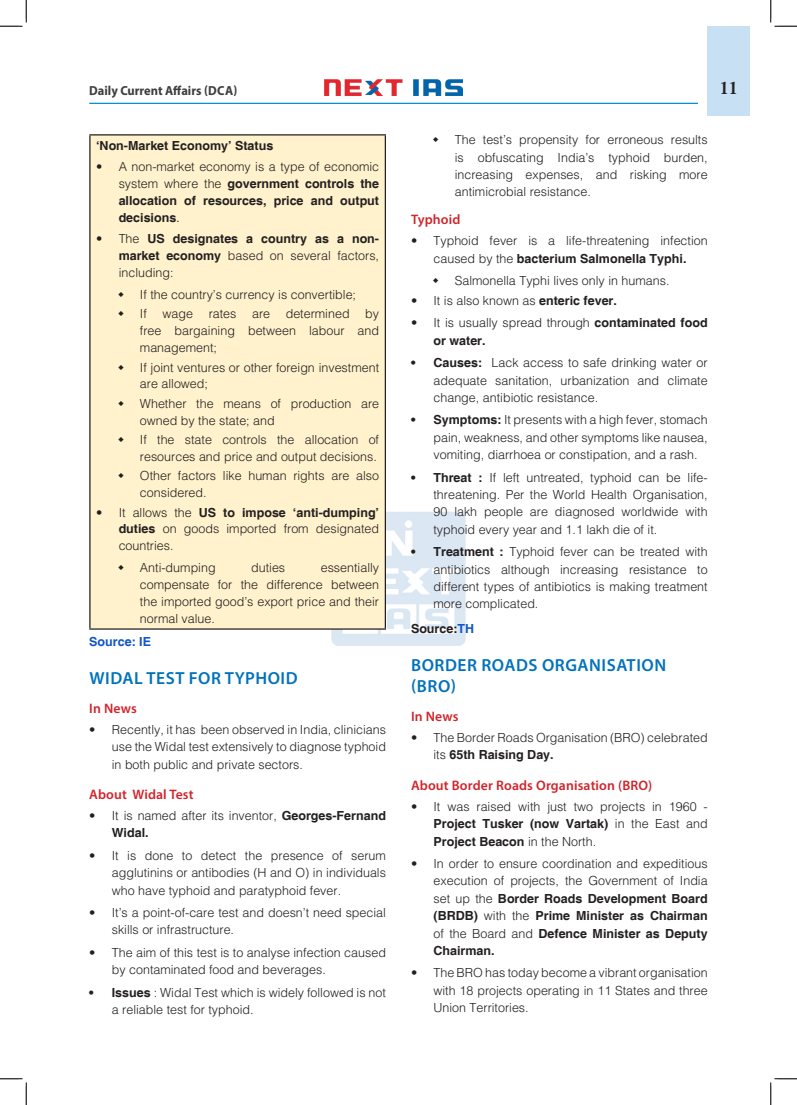
<style>
.page{position:relative;width:797px;height:1105px;background:#fff}
.page>*{position:absolute;margin:0;border:0;box-sizing:border-box;transform-origin:0 0}
.H-1{font:600 17.5px/20.6px "Myriad Pro";letter-spacing:.03em;color:#0072bc}
.t1{font:17.5px "Calis MT Bol";color:#231f20}
.H-2{font:600 13.75px "Myriad Pro";letter-spacing:.01em;color:#d1232a}
.t2{font:700 13.12px "Myriad Pro";color:#3e3e3f;scale:.95 1}
.t3{font:300 12.5px/17.4px "Helvetica";color:#231f20;text-align:justify}
.body{font:700 12.5px/16.9px "Helvetica";color:#231f20;text-align:justify}
.body-2{font:700 12.5px "Helvetica";color:#15c}
.s1{font-weight:300}
.s2{font-family:"Times New Roman";font-weight:400}
.s3{font-weight:700}
.s4{color:#15c}
</style>
<div class="page">
<div style="left:707px;top:26px;width:43px;height:89px;background:#c7e0f3"></div>
<img style="left:325px;top:80px;width:137px;height:15px">
<hr style="left:89px;top:103px;width:609px;height:1px;background:#008fd5">
<img style="left:331px;top:511px;width:135px;height:135px">
<div style="left:90px;top:135px;width:295px;height:494px;background:#fff2cc"></div>
<hr style="left:89px;top:134px;width:297px;height:2px;background:#231f20">
<hr style="left:89px;top:628px;width:297px;height:2px;background:#231f20">
<hr style="left:89px;top:136px;width:2px;height:492px;background:#231f20">
<hr style="left:385px;top:136px;width:1px;height:492px;background:#231f20">
<svg style="left:0;top:0;width:27px;height:27px"></svg>
<svg style="left:0;top:1078px;width:27px;height:27px"></svg>
<svg style="left:770px;top:0;width:27px;height:27px"></svg>
<svg style="left:770px;top:1078px;width:27px;height:27px"></svg>
<p class="t2" style="left:89px;top:82px;width:157px">Daily Current Affairs (DCA)</p>
<h1 class="t1" style="left:719px;top:78px;width:19px">11</h1>
<p class="body" style="left:96px;top:138px;width:179px">‘Non-Market Economy’ Status</p>
<p class="body" style="left:119px;top:159px;width:262px;text-indent:-22px"><span class="s1">• A non-market economy is a type of economic system where the</span> government controls the allocation of resources, price and output decisions<span class="s2">.</span></p>
<p class="body" style="left:119px;top:231px;width:262px;text-indent:-22px"><span class="s1">• The</span> US designates a country as a non&shy;market economy <span class="s1">based on several factors, including:</span></p>
<p class="t3" style="left:140px;top:285px;width:218px">If the country’s currency is convertible;</p>
<p class="t3" style="left:140px;top:305px;width:241px;line-height:16.9px">If wage rates are determined by free bargaining between labour and management;</p>
<p class="t3" style="left:140px;top:358px;width:241px;line-height:16.9px">If joint ventures or other foreign investment are allowed;</p>
<p class="t3" style="left:140px;top:394px;width:241px;line-height:16.9px">Whether the means of production are owned by the state; and</p>
<p class="t3" style="left:140px;top:431px;width:241px;line-height:16.9px">If the state controls the allocation of resources and price and output decisions.</p>
<p class="t3" style="left:140px;top:467px;width:241px;line-height:16.9px">Other factors like human rights are also considered.</p>
<p class="t3" style="left:119px;top:503px;width:262px;line-height:16.9px;text-indent:-22px">• It allows the <span class="s3">US to impose ‘anti-dumping’ duties</span> on goods imported from designated countries.</p>
<p class="t3" style="left:140px;top:559px;width:77px">Anti-dumping</p>
<p class="t3" style="left:251px;top:559px;width:36px">duties</p>
<p class="t3" style="left:140px;top:559px;width:241px;line-height:16.9px;text-indent:181px">essentially compensate for the difference between the imported good’s export price and their normal value.</p>
<p class="body-2" style="left:89px;top:634px;width:63px">Source: IE</p>
<p class="H-1" style="left:89px;top:667px;width:210px">WIDAL TEST FOR TYPHOID</p>
<p class="H-2" style="left:89px;top:699px;width:49px">In News</p>
<p class="t3" style="left:112px;top:720px;width:276px;text-indent:-22px">• Recently, it has been observed in India, clinicians use the Widal test extensively to diagnose typhoid in both public and private sectors.</p>
<p class="H-2" style="left:89px;top:785px;width:106px">About Widal Test</p>
<p class="t3" style="left:112px;top:806px;width:276px;text-indent:-22px">• It is named after its inventor, <span class="s3">Georges-Fernand<br>Widal.</span></p>
<p class="t3" style="left:112px;top:846px;width:276px;text-indent:-22px">• It is done to detect the presence of serum agglutinins or antibodies (H and O) in individuals who have typhoid and paratyphoid fever.</p>
<p class="t3" style="left:112px;top:903px;width:276px;text-indent:-22px">• It’s a point-of-care test and doesn’t need special skills or infrastructure.</p>
<p class="t3" style="left:112px;top:943px;width:276px;text-indent:-22px">• The aim of this test is to analyse infection caused by contaminated food and beverages.</p>
<p class="t3" style="left:112px;top:983px;width:276px;line-height:16.9px;text-indent:-22px"><span class="s3">• Issues</span> : Widal Test which is widely followed is not a reliable test for typhoid.</p>
<p class="t3" style="left:455px;top:131px;width:254px">The test’s propensity for erroneous results is obfuscating India’s typhoid burden, increasing expenses, and risking more antimicrobial resistance.</p>
<p class="H-2" style="left:411px;top:211px;width:51px">Typhoid</p>
<p class="t3" style="left:411px;top:232px;width:298px;text-align:center">• Typhoid fever is a life-threatening infection caused by the <span class="s3">bacterium Salmonella Typhi.</span></p>
<p class="t3" style="left:455px;top:272px;width:216px">Salmonella Typhi lives only in humans.</p>
<p class="t3" style="left:411px;top:291px;width:207px">• It is also known as <span class="s3">enteric fever.</span></p>
<p class="t3" style="left:433px;top:314px;width:276px;text-indent:-22px">• It is usually spread through <span class="s3">contaminated food or water.</span></p>
<p class="t3" style="left:433px;top:354px;width:276px;text-indent:-22px"><span class="s3">• Causes:</span> Lack access to safe drinking water or adequate sanitation, urbanization and climate change, antibiotic resistance.</p>
<p class="t3" style="left:433px;top:411px;width:276px;text-indent:-22px"><span class="s3">• Symptoms:</span> It presents with a high fever, stomach pain, weakness, and other symptoms like nausea, vomiting, diarrhoea or constipation, and a rash.</p>
<p class="t3" style="left:433px;top:468px;width:276px;text-indent:-22px"><span class="s3">• Threat :</span> If left untreated, typhoid can be life&shy;threatening. Per the World Health Organisation, 90 lakh people are diagnosed worldwide with typhoid every year and 1.1 lakh die of it.</p>
<p class="t3" style="left:433px;top:543px;width:276px;text-indent:-22px"><span class="s3">• Treatment :</span> Typhoid fever can be treated with antibiotics although increasing resistance to different types of antibiotics is making treatment more complicated.</p>
<p class="body" style="left:411px;top:621px;width:65px">Source:<span class="s4">TH</span></p>
<p class="H-1" style="left:411px;top:655px;width:256px">BORDER ROADS ORGANISATION (BRO)</p>
<p class="H-2" style="left:411px;top:707px;width:49px">In News</p>
<p class="t3" style="left:433px;top:728px;width:276px;text-indent:-22px">• The Border Roads Organisation (BRO) celebrated its <span class="s3">65th Raising Day.</span></p>
<p class="H-2" style="left:411px;top:776px;width:243px">About Border Roads Organisation (BRO)</p>
<p class="t3" style="left:433px;top:797px;width:276px;text-indent:-22px">• It was raised with just two projects in 1960 - <span class="s3">Project Tusker (now Vartak)</span> in the East and <span class="s3">Project Beacon</span> in the North.</p>
<p class="t3" style="left:433px;top:854px;width:276px;text-indent:-22px">• In order to ensure coordination and expeditious execution of projects, the Government of India set up the <span class="s3">Border Roads Development Board (BRDB)</span> with the <span class="s3">Prime Minister as Chairman </span>of the Board and <span class="s3">Defence Minister as Deputy Chairman.</span></p>
<p class="t3" style="left:433px;top:964px;width:276px;text-indent:-22px">• The BRO has today become a vibrant organisation with 18 projects operating in 11 States and three Union Territories.</p>
</div>
